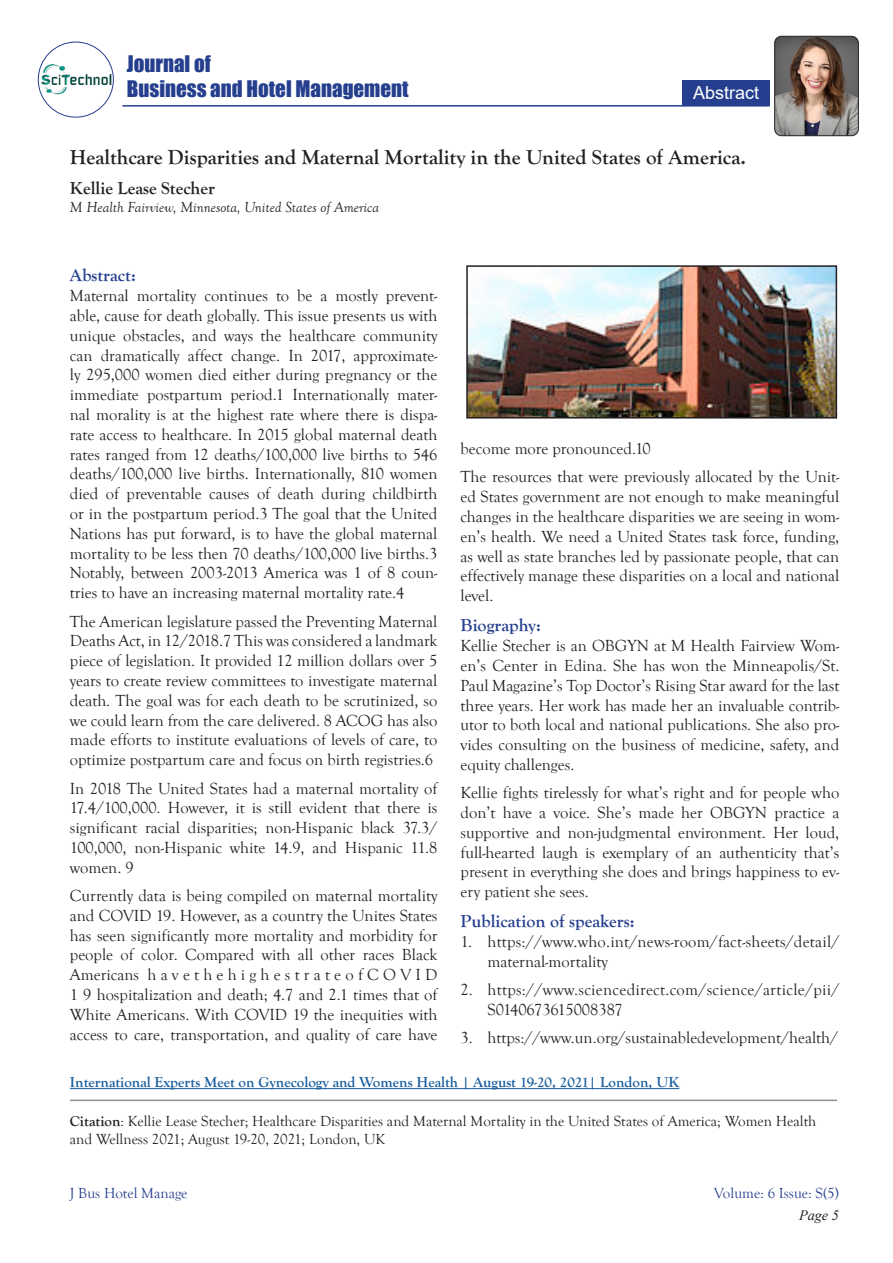
<style>
.page{position:relative;width:893px;height:1263px;background:#fff}
.page>*{position:absolute;margin:0;border:0;box-sizing:border-box;transform-origin:0 0}
.t1{font:700 21px "Goudy Old Style T";color:#231f20}
.t2{font:21px/25.2px "Impact";color:#253f8e}
.t3{font:700 18px "Goudy Old Style T";color:#253f8e}
.t4{font:700 18px "Goudy Old Style T";color:#231f20}
.t5{font:18px "Arial";color:#fff}
.t6{font:16.5px/19.8px "Goudy Old Style T";color:#231f20;text-align:justify}
.t7{font:16.5px/19.8px "Goudy Old Style T";letter-spacing:.02em;color:#231f20}
.t8{font:15px/18px "Goudy Old Style T";color:#231f20}
.t9{font:700 15px "Goudy Old Style T";color:#175d9e}
.t10{font:italic 15px "Goudy Old Style T";color:#231f20}
.t11{font:15px "Goudy Old Style T";color:#253f8e}
.t12{font:italic 14.25px "Times New Roman";color:#231f20}
.s1{font-weight:700}
</style>
<div class="page">
<img style="left:38px;top:64px;width:75px;height:32px">
<div style="left:38px;top:42px;width:76px;height:76px;border:1px solid #253f8e;border-radius:50%"></div>
<div style="left:682px;top:80px;width:88px;height:25px;background:#253f8e"></div>
<hr style="left:122px;top:105px;width:647px;height:2px;background:#253f8e">
<img style="left:775px;top:36px;width:83px;height:100px">
<div style="left:774px;top:36px;width:85px;height:100px;border:1px solid #231f20;border-radius:7px"></div>
<hr style="left:70px;top:1099px;width:767px;height:2px;background:#231f20">
<img style="left:469px;top:268px;width:365px;height:147px">
<div style="left:466px;top:265px;width:371px;height:153px;border:2px solid #231f20"></div>
<hr style="left:70px;top:1088px;width:609px;height:1px;background:#175d9e">
<p class="t2" style="left:127px;top:51px;width:283px">Journal of<br>Business and Hotel Management</p>
<p class="t5" style="left:693px;top:80px;width:68px">Abstract</p>
<p class="t1" style="left:70px;top:146px;width:678px">Healthcare Disparities and Maternal Mortality in the United States of America.</p>
<p class="t4" style="left:70px;top:178px;width:147px">Kellie Lease Stecher</p>
<p class="t10" style="left:70px;top:199px;width:311px">M Health Fairview, Minnesota, United States of America</p>
<p class="t3" style="left:70px;top:265px;width:68px">Abstract:</p>
<p class="t6" style="left:70px;top:286px;width:369px">Maternal mortality continues to be a mostly prevent&shy;able, cause for death globally. This issue presents us with unique obstacles, and ways the healthcare community can dramatically affect change. In 2017, approximate&shy;ly 295,000 women died either during pregnancy or the immediate postpartum period.1 Internationally mater&shy;nal morality is at the highest rate where there is dispa&shy;rate access to healthcare. In 2015 global maternal death rates ranged from 12 deaths/100,000 live births to 546 deaths/100,000 live births. Internationally, 810 women died of preventable causes of death during childbirth or in the postpartum period.3 The goal that the United Nations has put forward, is to have the global maternal mortality to be less then 70 deaths/100,000 live births.3<br>Notably, between 2003-2013 America was 1 of 8 coun&shy;tries to have an increasing maternal mortality rate.4</p>
<p class="t6" style="left:70px;top:612px;width:369px">The American legislature passed the Preventing Maternal Deaths Act, in 12/2018.7 This was considered a landmark piece of legislation. It provided 12 million dollars over 5 years to create review committees to investigate maternal death. The goal was for each death to be scrutinized, so we could learn from the care delivered. 8 ACOG has also made efforts to institute evaluations of levels of care, to optimize postpartum care and focus on birth registries.6</p>
<p class="t6" style="left:70px;top:778px;width:369px">In 2018 The United States had a maternal mortality of 17.4/100,000. However, it is still evident that there is significant racial disparities; non-Hispanic black 37.3/ 100,000, non-Hispanic white 14.9, and Hispanic 11.8 women. 9</p>
<p class="t6" style="left:70px;top:886px;width:369px">Currently data is being compiled on maternal mortality and COVID 19. However, as a country the Unites States has seen significantly more mortality and morbidity for people of color. Compared with all other races Black Americans h a v e t h e h i g h e s t r a t e o f C O V I D 1 9 hospitalization and death; 4.7 and 2.1 times that of White Americans. With COVID 19 the inequities with access to care, transportation, and quality of care have</p>
<p class="t6" style="left:461px;top:439px;width:192px">become more pronounced.10</p>
<p class="t6" style="left:461px;top:467px;width:380px">The resources that were previously allocated by the Unit&shy;ed States government are not enough to make meaningful changes in the healthcare disparities we are seeing in wom&shy;en’s health. We need a United States task force, funding, as well as state branches led by passionate people, that can effectively manage these disparities on a local and national level.</p>
<p class="t3" style="left:461px;top:615px;width:82px">Biography:</p>
<p class="t6" style="left:461px;top:636px;width:380px">Kellie Stecher is an OBGYN at M Health Fairview Wom&shy;en’s Center in Edina. She has won the Minneapolis/St.<br>Paul Magazine’s Top Doctor’s Rising Star award for the last three years. Her work has made her an invaluable contrib&shy;utor to both local and national publications. She also pro&shy;vides consulting on the business of medicine, safety, and equity challenges.</p>
<p class="t6" style="left:461px;top:783px;width:380px">Kellie fights tirelessly for what’s right and for people who don’t have a voice. She’s made her OBGYN practice a supportive and non-judgmental environment. Her loud, full-hearted laugh is exemplary of an authenticity that’s present in everything she does and brings happiness to ev&shy;ery patient she sees.</p>
<p class="t3" style="left:461px;top:911px;width:176px">Publication of speakers:</p>
<p class="t6" style="left:488px;top:932px;width:353px;text-indent:-27px">1. https://www.who.int/news-room/fact-sheets/detail/ maternal-mortality</p>
<p class="t7" style="left:488px;top:980px;width:353px;text-indent:-27px">2. https://www.sciencedirect.com/science/article/pii/<br>S0140673615008387</p>
<p class="t6" style="left:461px;top:1028px;width:379px">3. https://www.un.org/sustainabledevelopment/health/</p>
<p class="t9" style="left:70px;top:1074px;width:611px">International Experts Meet on Gynecology and Womens Health | August 19-20, 2021| London, UK</p>
<p class="t8" style="left:70px;top:1112px;width:748px"><span class="s1">Citation</span>: Kellie Lease Stecher; Healthcare Disparities and Maternal Mortality in the United States of America; Women Health and Wellness 2021; August 19-20, 2021; London, UK</p>
<p class="t11" style="left:70px;top:1185px;width:119px">J Bus Hotel Manage</p>
<p class="t11" style="left:714px;top:1185px;width:127px">Volume: 6 Issue: S(5)</p>
<p class="t12" style="left:799px;top:1206px;width:41px">Page 5</p>
</div>
